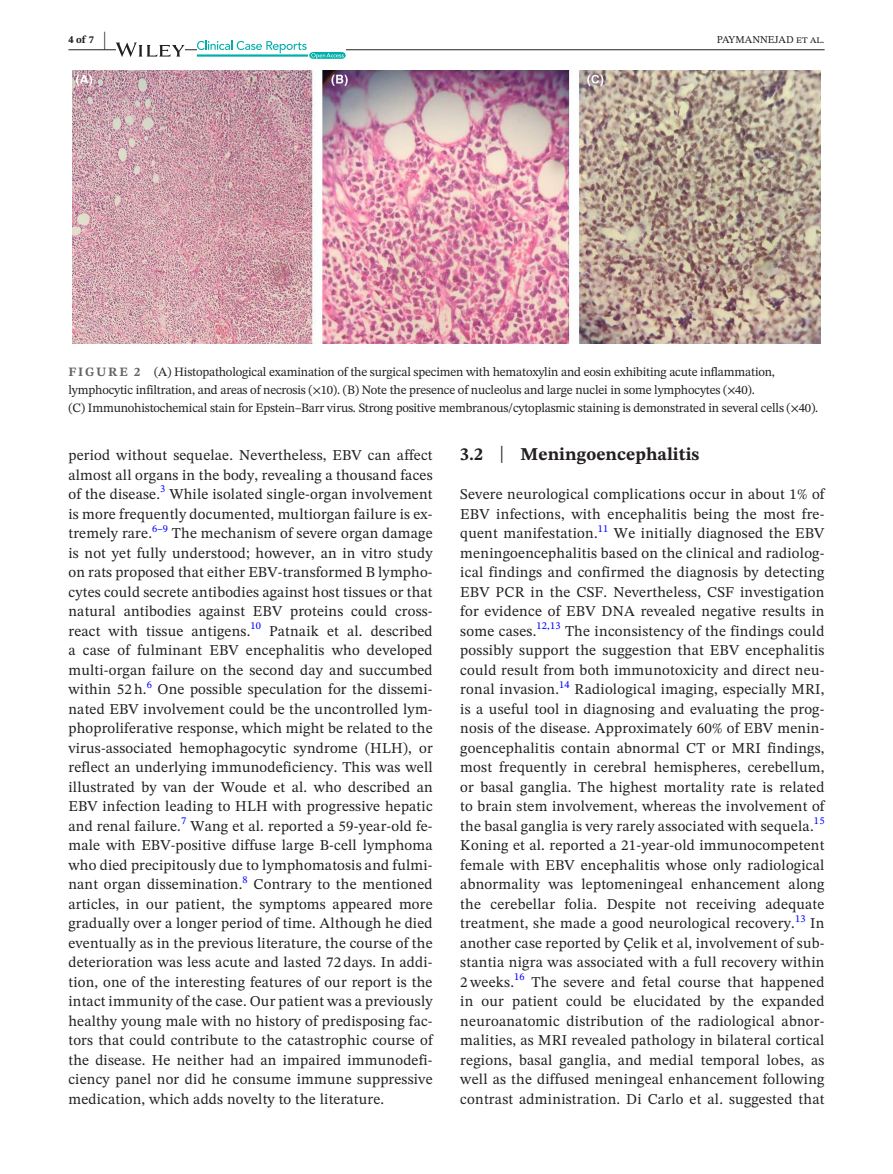
<style>
.page{position:relative;width:893px;height:1174px;background:#fff}
.page>*{position:absolute;margin:0;border:0;box-sizing:border-box;transform-origin:0 0}
.t1{font:700 18px "STIX Two Text";color:#231f20}
.t2{font:15px/19.5px "STIX Two Text";letter-spacing:.015em;color:#231f20;text-align:justify}
.t3{font:12.75px/18px "STIX Two Text";letter-spacing:-.015em;color:#231f20}
.t4{font:10.5px "STIX Two Text";letter-spacing:.015em;color:#00f}
.t5{font:10.5px "STIX Two Text";color:#231f20}
.t6{font:700 10.5px "STIX Two Text";color:#231f20}
.s1{font-size:21px}
.s2{font-weight:700;color:#636366}
.s3{font-family:"STIX"}
.s4{font-weight:400;font-size:23.7px}
</style>
<div class="page">
<hr style="left:68px;top:49px;width:756px;height:1px;background:#231f20">
<svg style="left:116px;top:43px;width:69px;height:14px"></svg>
<svg style="left:197px;top:41px;width:149px;height:18px"></svg>
<img style="left:72px;top:70px;width:749px;height:274px">
<p class="t6" style="left:68px;top:32px;width:39px">4 of 7 <span class="s1">|</span></p>
<p class="t5" style="left:717px;top:32px;width:109px">PAYMANNEJAD et al.</p>
<p class="t3" style="left:68px;top:363px;width:751px"><span class="s2">F I G U RE 2</span> (A) Histopathological examination of the surgical specimen with hematoxylin and eosin exhibiting acute inflammation, lymphocytic infiltration, and areas of necrosis (<span class="s3">×</span>10). (B) Note the presence of nucleolus and large nuclei in some lymphocytes (<span class="s3">×</span>40).<br>(C) Immunohistochemical stain for Epstein–Barr virus. Strong positive membranous/cytoplasmic staining is demonstrated in several cells (<span class="s3">×</span>40).</p>
<p class="t2" style="left:68px;top:445px;width:366px">period without sequelae. Nevertheless, EBV can affect almost all organs in the body, revealing a thousand faces of the disease.</p>
<p class="t4" style="left:160px;top:481px;width:7px">3</p>
<p class="t2" style="left:68px;top:484px;width:366px;text-indent:101px">While isolated single-organ involvement is more frequently documented, multiorgan failure is ex&shy;tremely rare.</p>
<p class="t4" style="left:152px;top:520px;width:17px">6–9</p>
<p class="t2" style="left:68px;top:523px;width:366px;text-indent:104px">The mechanism of severe organ damage is not yet fully understood; however, an in vitro study on rats proposed that either EBV-transformed B lympho&shy;cytes could secrete antibodies against host tissues or that natural antibodies against EBV proteins could cross&shy;react with tissue antigens.</p>
<p class="t4" style="left:251px;top:618px;width:12px">10</p>
<p class="t2" style="left:68px;top:621px;width:366px;text-indent:201px">Patnaik et al. described a case of fulminant EBV encephalitis who developed multi-organ failure on the second day and succumbed within 52 h.</p>
<p class="t4" style="left:147px;top:676px;width:7px">6</p>
<p class="t2" style="left:68px;top:679px;width:366px;text-indent:89px">One possible speculation for the dissemi&shy;nated EBV involvement could be the uncontrolled lym&shy;phoproliferative response, which might be related to the virus-associated hemophagocytic syndrome (HLH), or reflect an underlying immunodeficiency. This was well illustrated by van der Woude et al. who described an EBV infection leading to HLH with progressive hepatic and renal failure.</p>
<p class="t4" style="left:181px;top:813px;width:7px">7</p>
<p class="t2" style="left:68px;top:816px;width:366px;text-indent:122px">Wang et al. reported a 59-year-old fe&shy;male with EBV-positive diffuse large B-cell lymphoma who died precipitously due to lymphomatosis and fulmi&shy;nant organ dissemination.</p>
<p class="t4" style="left:243px;top:871px;width:7px">8</p>
<p class="t2" style="left:68px;top:874px;width:366px;text-indent:185px">Contrary to the mentioned articles, in our patient, the symptoms appeared more gradually over a longer period of time. Although he died eventually as in the previous literature, the course of the deterioration was less acute and lasted 72 days. In addi&shy;tion, one of the interesting features of our report is the intact immunity of the case. Our patient was a previously healthy young male with no history of predisposing fac&shy;tors that could contribute to the catastrophic course of the disease. He neither had an impaired immunodefi&shy;ciency panel nor did he consume immune suppressive medication, which adds novelty to the literature.</p>
<p class="t1" style="left:460px;top:441px;width:241px">3.2 <span class="s4">|</span> Meningoencephalitis</p>
<p class="t2" style="left:460px;top:484px;width:366px">Severe neurological complications occur in about 1% of EBV infections, with encephalitis being the most fre&shy;quent manifestation.</p>
<p class="t4" style="left:598px;top:520px;width:12px">11</p>
<p class="t2" style="left:460px;top:523px;width:366px;text-indent:154px">We initially diagnosed the EBV meningoencephalitis based on the clinical and radiolog&shy;ical findings and confirmed the diagnosis by detecting EBV PCR in the CSF. Nevertheless, CSF investigation for evidence of EBV DNA revealed negative results in some cases.</p>
<p class="t4" style="left:537px;top:618px;width:25px">12,13</p>
<p class="t2" style="left:460px;top:621px;width:366px;text-indent:105px">The inconsistency of the findings could possibly support the suggestion that EBV encephalitis could result from both immunotoxicity and direct neu&shy;ronal invasion.</p>
<p class="t4" style="left:559px;top:676px;width:12px">14</p>
<p class="t2" style="left:460px;top:679px;width:366px;text-indent:114px">Radiological imaging, especially MRI, is a useful tool in diagnosing and evaluating the prog&shy;nosis of the disease. Approximately 60% of EBV menin&shy;goencephalitis contain abnormal CT or MRI findings, most frequently in cerebral hemispheres, cerebellum, or basal ganglia. The highest mortality rate is related to brain stem involvement, whereas the involvement of the basal ganglia is very rarely associated with sequela.</p>
<p class="t4" style="left:814px;top:813px;width:12px">15</p>
<p class="t2" style="left:460px;top:835px;width:366px">Koning et al. reported a 21-year-old immunocompetent female with EBV encephalitis whose only radiological abnormality was leptomeningeal enhancement along the cerebellar folia. Despite not receiving adequate treatment, she made a good neurological recovery.</p>
<p class="t4" style="left:795px;top:910px;width:12px">13</p>
<p class="t2" style="left:460px;top:913px;width:366px;text-indent:350px">In another case reported by Çelik et al, involvement of sub&shy;stantia nigra was associated with a full recovery within 2 weeks.</p>
<p class="t4" style="left:514px;top:969px;width:12px">16</p>
<p class="t2" style="left:460px;top:972px;width:366px;text-indent:71px">The severe and fetal course that happened in our patient could be elucidated by the expanded neuroanatomic distribution of the radiological abnor&shy;malities, as MRI revealed pathology in bilateral cortical regions, basal ganglia, and medial temporal lobes, as well as the diffused meningeal enhancement following contrast administration. Di Carlo et al. suggested that</p>
</div>
